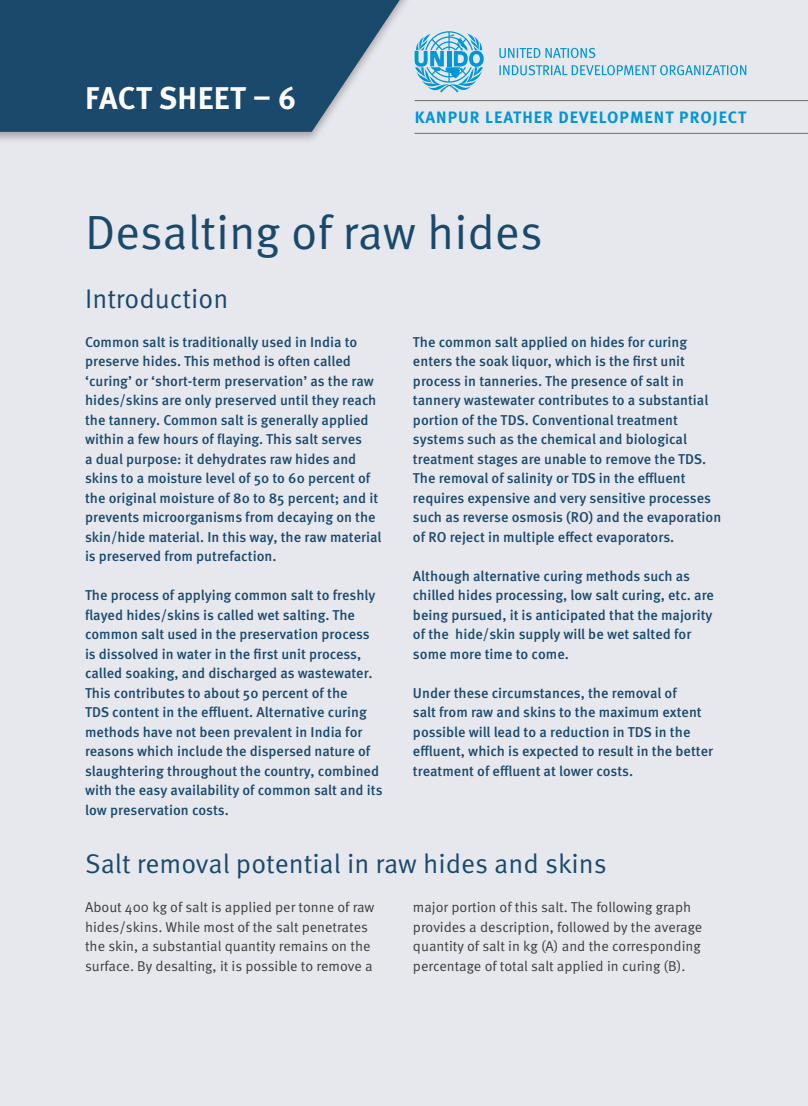
<style>
.page{position:relative;width:808px;height:1106px;background:#e7e8ee}
.page>*{position:absolute;margin:0;border:0;box-sizing:border-box;transform-origin:0 0}
.t1{font:48px "Meta Pro";letter-spacing:-.005em;color:#1a496b}
.t2{font:700 31.35px "Meta Pro";letter-spacing:.01em;color:#fff}
.t3{font:27px "Meta Pro";color:#1a496b}
.t4{font:700 16.5px "Meta Pro";letter-spacing:.06em;color:#0096d8}
.t5{font:500 14.25px/19.5px "Meta Pro";color:#1a496b}
.t6{font:14.25px/19.5px "Meta Pro";color:#3c3c3b}
</style>
<div class="page">
<div style="left:0;top:0;width:415px;height:144px;background:#000;opacity:.3"></div>
<svg style="left:0;top:0;width:400px;height:132px;background:#305a78"></svg>
<svg style="left:499px;top:65px;width:247px;height:10px"></svg>
<svg style="left:499px;top:48px;width:96px;height:10px"></svg>
<svg style="left:415px;top:31px;width:69px;height:61px"></svg>
<hr style="left:415px;top:100px;width:393px;height:1px;background:#706f6f">
<hr style="left:415px;top:133px;width:393px;height:1px;background:#706f6f">
<h2 class="t2" style="left:85px;top:78px;width:212px">FACT SHEET – 6</h2>
<p class="t4" style="left:415px;top:107px;width:90px">KANPUR LEATHE</p>
<p class="t4" style="left:543px;top:107px;width:186px">R DEVELOPMENT PROJECT</p>
<h1 class="t1" style="left:85px;top:202px;width:459px">Desalting of raw hides</h1>
<h3 class="t3" style="left:85px;top:281px;width:145px">Introduction</h3>
<p class="t5" style="left:85px;top:332px;width:298px">Common salt is traditionally used in India to preserve hides. This method is often called ‘curing’ or ‘short-term preservation’ as the raw hides/skins are only preserved until they reach the tannery. Common salt is generally applied within a few hours of flaying. This salt serves<br>a dual purpose: it dehydrates raw hides and skins to a moisture level of 50 to 60 percent of the original moisture of 80 to 85 percent; and it prevents microorganisms from decaying on the skin/hide material. In this way, the raw material is preserved from putrefaction.</p>
<p class="t5" style="left:85px;top:586px;width:299px">The process of applying common salt to freshly flayed hides/skins is called wet salting. The common salt used in the preservation process is dissolved in water in the first unit process, called soaking, and discharged as wastewater.<br>This contributes to about 50 percent of the<br>TDS content in the effluent. Alternative curing methods have not been prevalent in India for reasons which include the dispersed nature of slaughtering throughout the country, combined with the easy availability of common salt and its low preservation costs.</p>
<p class="t5" style="left:413px;top:332px;width:310px">The common salt applied on hides for curing enters the soak liquor, which is the first unit process in tanneries. The presence of salt in tannery wastewater contributes to a substantial portion of the TDS. Conventional treatment systems such as the chemical and biological treatment stages are unable to remove the TDS.<br>The removal of salinity or TDS in the effluent requires expensive and very sensitive processes such as reverse osmosis (RO) and the evaporation of RO reject in multiple effect evaporators.</p>
<p class="t5" style="left:413px;top:566px;width:303px">Although alternative curing methods such as chilled hides processing, low salt curing, etc. are being pursued, it is anticipated that the majority of the hide/skin supply will be wet salted for some more time to come.</p>
<p class="t5" style="left:413px;top:683px;width:302px">Under these circumstances, the removal of<br>salt from raw and skins to the maximum extent possible will lead to a reduction in TDS in the effluent, which is expected to result in the better treatment of effluent at lower costs.</p>
<h3 class="t3" style="left:85px;top:847px;width:523px">Salt removal potential in raw hides and skins</h3>
<p class="t6" style="left:85px;top:898px;width:291px">About 400 kg of salt is applied per tonne of raw hides/skins. While most of the salt penetrates the skin, a substantial quantity remains on the surface. By desalting, it is possible to remove a</p>
<p class="t6" style="left:413px;top:898px;width:291px">major portion of this salt. The following graph provides a description, followed by the average quantity of salt in kg (A) and the corresponding percentage of total salt applied in curing (B).</p>
</div>
